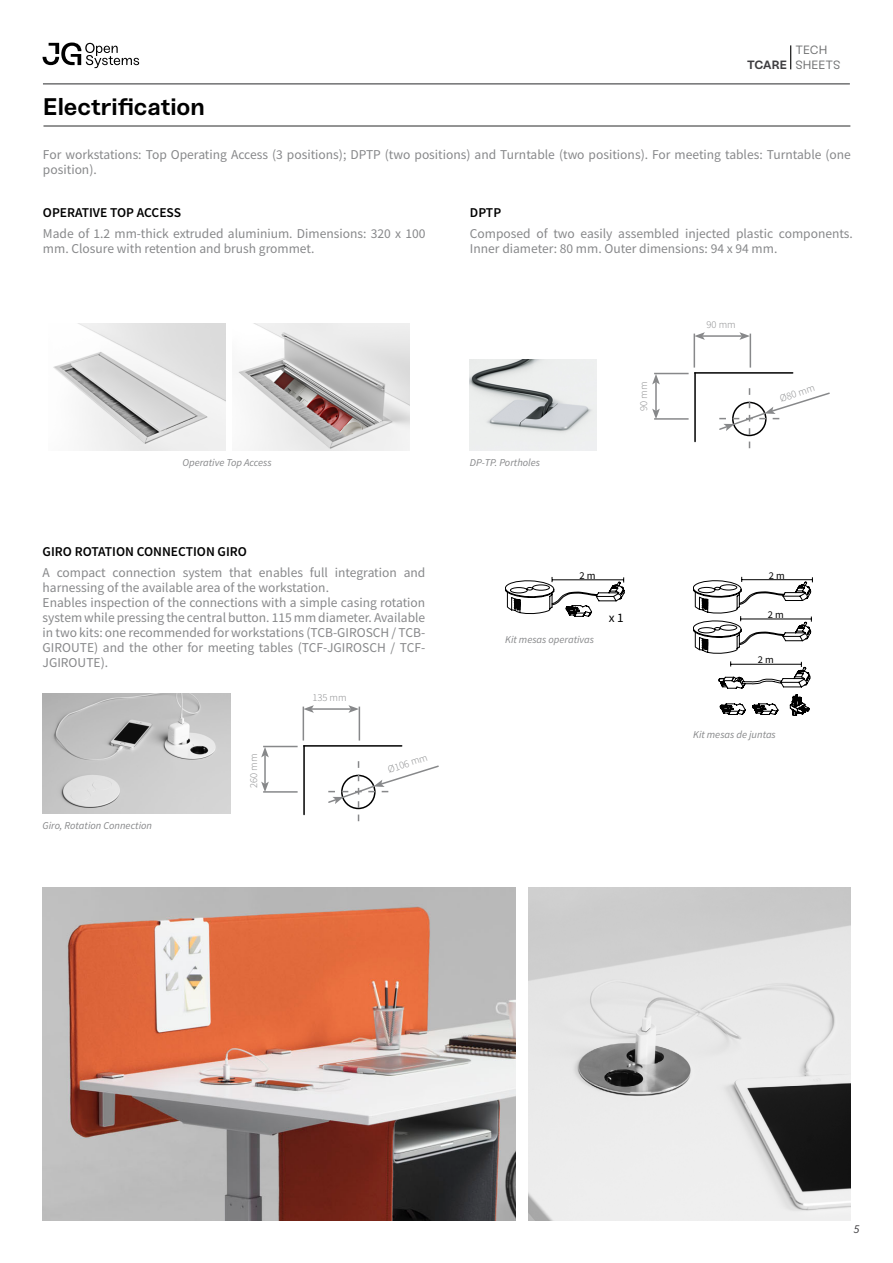
<style>
.page{position:relative;width:893px;height:1263px;background:#fff}
.page>*{position:absolute;margin:0;border:0;box-sizing:border-box;transform-origin:0 0}
.t1{font:700 24px "Sneak";letter-spacing:-.005em;color:#000}
.t2{font:13.5px/15px "Source Sans Pro";color:#87888a}
.t3{font:600 13.5px "Source Sans Pro";color:#000}
.t4{font:12.9px "Source Sans Pro";color:#000}
.t5{font:12px/14.4px "Sneak";color:#707172}
.t6{font:700 12px "Sneak";letter-spacing:-.005em;color:#3e3d40}
.t7{font:italic 12px "Source Sans Pro";color:#3e3d40}
.t8{font:italic 10.5px "Source Sans Pro";color:#87888a}
.t9{font:300 10.5px "Source Sans Pro";color:#87888a}
.t10{font:10.5px "Source Sans Pro";color:#000}
.t11{font:10.35px "Source Sans Pro";color:#000}
</style>
<div class="page">
<svg style="left:43px;top:43px;width:96px;height:25px"></svg>
<img style="left:529px;top:887px;width:321px;height:333px">
<hr style="left:694px;top:373px;width:2px;height:68px;background:#000">
<hr style="left:695px;top:372px;width:98px;height:2px;background:#000">
<hr style="left:694px;top:334px;width:1px;height:34px;background:#87888a">
<hr style="left:750px;top:334px;width:1px;height:34px;background:#87888a">
<hr style="left:702px;top:335px;width:40px;height:2px;background:#87888a">
<svg style="left:694px;top:332px;width:11px;height:8px"></svg>
<svg style="left:739px;top:332px;width:11px;height:8px"></svg>
<hr style="left:654px;top:418px;width:35px;height:2px;background:#87888a">
<hr style="left:654px;top:373px;width:35px;height:1px;background:#87888a">
<hr style="left:655px;top:382px;width:2px;height:29px;background:#87888a">
<svg style="left:652px;top:409px;width:8px;height:10px"></svg>
<svg style="left:652px;top:374px;width:8px;height:10px"></svg>
<svg style="left:719px;top:388px;width:111px;height:60px"></svg>
<svg style="left:505px;top:577px;width:119px;height:40px"></svg>
<svg style="left:693px;top:577px;width:120px;height:77px"></svg>
<svg style="left:718px;top:661px;width:92px;height:55px"></svg>
<hr style="left:303px;top:746px;width:2px;height:68px;background:#000">
<hr style="left:304px;top:745px;width:98px;height:2px;background:#000">
<hr style="left:303px;top:706px;width:1px;height:34px;background:#87888a">
<hr style="left:359px;top:707px;width:1px;height:33px;background:#87888a">
<hr style="left:312px;top:708px;width:39px;height:2px;background:#87888a">
<svg style="left:303px;top:705px;width:11px;height:8px"></svg>
<svg style="left:348px;top:705px;width:11px;height:8px"></svg>
<hr style="left:263px;top:791px;width:35px;height:2px;background:#87888a">
<hr style="left:263px;top:746px;width:35px;height:1px;background:#87888a">
<hr style="left:264px;top:755px;width:2px;height:29px;background:#87888a">
<svg style="left:261px;top:782px;width:8px;height:10px"></svg>
<svg style="left:261px;top:747px;width:8px;height:10px"></svg>
<svg style="left:328px;top:761px;width:111px;height:60px"></svg>
<img style="left:43px;top:693px;width:187px;height:121px">
<img style="left:470px;top:360px;width:126px;height:91px">
<img style="left:238px;top:323px;width:172px;height:128px">
<img style="left:53px;top:323px;width:172px;height:128px">
<img style="left:43px;top:887px;width:473px;height:333px">
<hr style="left:43px;top:125px;width:807px;height:2px;background:#707172">
<hr style="left:43px;top:83px;width:807px;height:2px;background:#707172">
<svg style="left:790px;top:45px;width:1px;height:24px"></svg>
<h1 class="t1" style="left:43px;top:92px;width:163px">Electrification</h1>
<p class="t6" style="left:747px;top:57px;width:41px">TCARE</p>
<p class="t5" style="left:795px;top:43px;width:47px">TECH<br>SHEETS</p>
<p class="t2" style="left:43px;top:147px;width:809px">For workstations: Top Operating Access (3 positions); DPTP (two positions) and Turntable (two positions). For meeting tables: Turntable (one position).</p>
<p class="t3" style="left:43px;top:203px;width:140px">OPERATIVE TOP ACCESS</p>
<p class="t2" style="left:43px;top:226px;width:384px">Made of 1.2 mm-thick extruded aluminium. Dimensions: 320 x 100 mm. Closure with retention and brush grommet.</p>
<p class="t3" style="left:470px;top:203px;width:33px">DPTP</p>
<p class="t2" style="left:470px;top:226px;width:384px">Composed of two easily assembled injected plastic components.<br>Inner diameter: 80 mm. Outer dimensions: 94 x 94 mm.</p>
<p class="t9" style="left:707px;top:318px;width:31px">90 mm</p>
<p class="t9" style="left:637px;top:411px;width:31px;rotate:-90deg">90 mm</p>
<p class="t9" style="left:778px;top:392px;width:38px;rotate:-18deg">Ø80 mm</p>
<p class="t8" style="left:182px;top:455px;width:91px">Operative Top Access</p>
<p class="t8" style="left:470px;top:455px;width:72px">DP-TP. Portholes</p>
<p class="t3" style="left:43px;top:543px;width:206px">GIRO ROTATION CONNECTION GIRO</p>
<p class="t2" style="left:43px;top:565px;width:384px">A compact connection system that enables full integration and harnessing of the available area of the workstation.<br>Enables inspection of the connections with a simple casing rotation system while pressing the central button. 115 mm diameter. Available in two kits: one recommended for workstations (TCB-GIROSCH / TCB-GIROUTE) and the other for meeting tables (TCF-JGIROSCH / TCF-JGIROUTE).</p>
<p class="t9" style="left:312px;top:691px;width:36px">135 mm</p>
<p class="t8" style="left:43px;top:819px;width:111px">Giro, Rotation Connection</p>
<p class="t9" style="left:247px;top:788px;width:36px;rotate:-90deg">260 mm</p>
<p class="t9" style="left:386px;top:763px;width:43px;rotate:-18deg">Ø106 mm</p>
<p class="t10" style="left:580px;top:569px;width:18px">2 m</p>
<p class="t11" style="left:769px;top:569px;width:18px">2 m</p>
<p class="t11" style="left:768px;top:608px;width:18px">2 m</p>
<p class="t11" style="left:758px;top:653px;width:18px">2 m</p>
<p class="t4" style="left:609px;top:609px;width:17px">x 1</p>
<p class="t8" style="left:505px;top:633px;width:90px">Kit mesas operativas</p>
<p class="t8" style="left:693px;top:727px;width:84px">Kit mesas de juntas</p>
<p class="t7" style="left:854px;top:1222px;width:7px">5</p>
</div>
